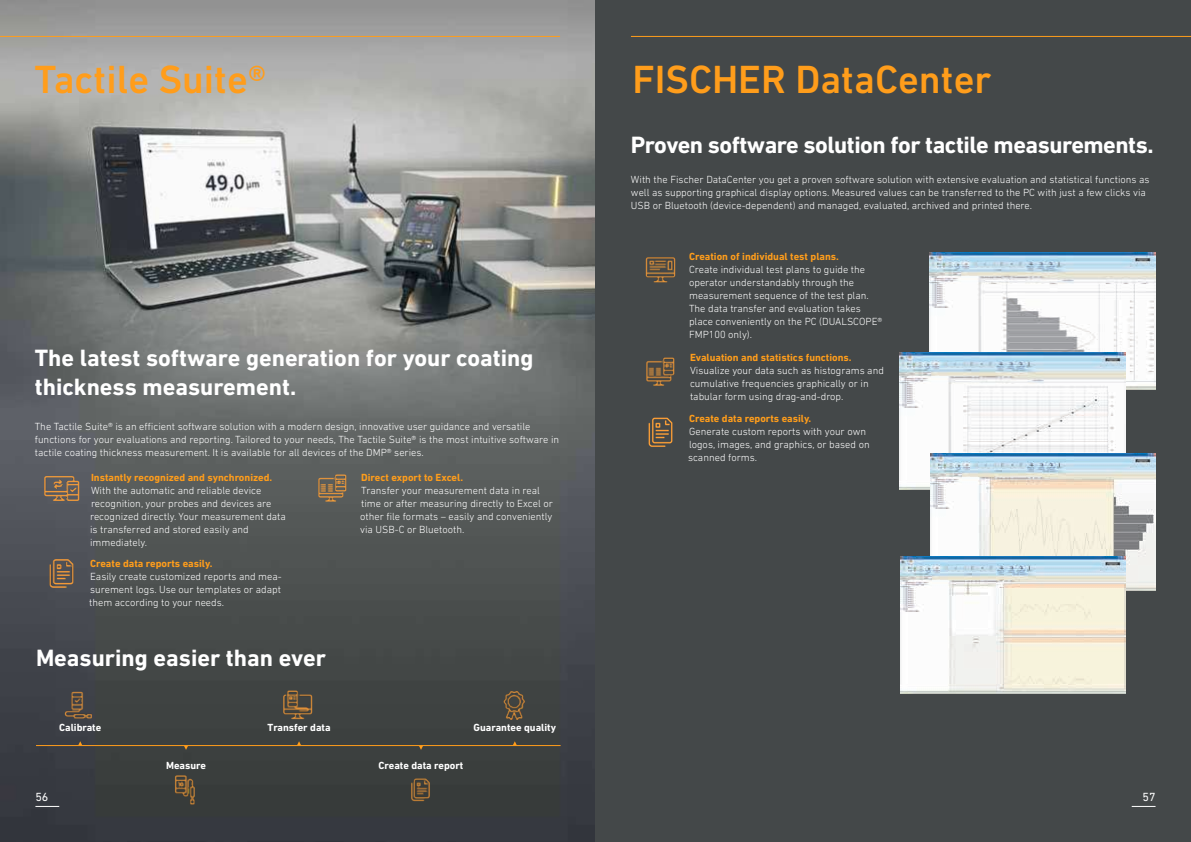
<style>
.page{position:relative;width:1191px;height:842px;background:#fff}
.page>*{position:absolute;margin:0;border:0;box-sizing:border-box;transform-origin:0 0}
.t1{font:500 40px "DIN Next LT Pro";color:#ff9d1b}
.t2{font:700 24px/28.8px "DIN Next LT Pro";color:#fff}
.t3{font:700 24px "DIN Next LT Pro";letter-spacing:-.02em;color:#fff}
.t4{font:12px "DIN Next LT Pro";color:#fff}
.t5{font:300 10.5px/13px "DIN Next LT Pro";color:#fff}
.t6{font:700 10.5px "DIN Next LT Pro";color:#ff9d1b}
.t7{font:700 10.5px "DIN Next LT Pro";color:#fff}
</style>
<div class="page">
<img style="left:0;top:0;width:595px;height:842px">
<div style="left:595px;top:0;width:596px;height:842px;background:#444849"></div>
<svg style="left:35px;top:806px;width:24px;height:1px"></svg>
<svg style="left:1131px;top:806px;width:24px;height:1px"></svg>
<img style="left:43px;top:470px;width:38px;height:36px">
<img style="left:316px;top:471px;width:33px;height:33px">
<img style="left:645px;top:257px;width:31px;height:26px">
<img style="left:646px;top:357px;width:29px;height:28px">
<img style="left:648px;top:417px;width:25px;height:30px">
<img style="left:40px;top:552px;width:42px;height:41px">
<hr style="left:36px;top:745px;width:524px;height:1px;background:#ff9d1b">
<img style="left:64px;top:690px;width:32px;height:31px">
<img style="left:498px;top:690px;width:32px;height:31px">
<img style="left:283px;top:690px;width:32px;height:31px">
<img style="left:170px;top:774px;width:32px;height:32px">
<img style="left:405px;top:774px;width:31px;height:32px">
<svg style="left:78px;top:741px;width:4px;height:4px"></svg>
<svg style="left:184px;top:746px;width:4px;height:4px"></svg>
<svg style="left:419px;top:746px;width:4px;height:4px"></svg>
<svg style="left:297px;top:741px;width:4px;height:4px"></svg>
<svg style="left:513px;top:741px;width:4px;height:4px"></svg>
<img style="left:930px;top:252px;width:225px;height:137px">
<img style="left:900px;top:352px;width:225px;height:137px">
<img style="left:930px;top:454px;width:225px;height:137px">
<img style="left:900px;top:557px;width:225px;height:137px">
<hr style="left:0;top:36px;width:560px;height:1px;background:#ff9d1b">
<hr style="left:631px;top:36px;width:560px;height:1px;background:#ff9d1b">
<h1 class="t1" style="left:35px;top:56px;width:233px">Tactile Suite®</h1>
<h1 class="t1" style="left:632px;top:56px;width:360px">FISCHER DataCenter</h1>
<h2 class="t3" style="left:631px;top:131px;width:524px">Proven software solution for tactile measurements.</h2>
<p class="t5" style="left:631px;top:173px;width:520px">With the Fischer DataCenter you get a proven software solution with extensive evaluation and statistical functions as well as supporting graphical display options. Measured values can be transferred to the PC with just a few clicks via<br>USB or Bluetooth (device-dependent) and managed, evaluated, archived and printed there.</p>
<h2 class="t2" style="left:35px;top:344px;width:500px">The latest software generation for your coating thickness measurement.</h2>
<p class="t5" style="left:35px;top:420px;width:526px">The Tactile Suite® is an efficient software solution with a modern design, innovative user guidance and versatile functions for your evaluations and reporting. Tailored to your needs, The Tactile Suite® is the most intuitive software in tactile coating thickness measurement. It is available for all devices of the DMP® series.</p>
<p class="t6" style="left:91px;top:471px;width:183px">Instantly recognized and synchronized.</p>
<p class="t5" style="left:90px;top:484px;width:197px">With the automatic and reliable device recognition, your probes and devices are recognized directly. Your measurement data is transferred and stored easily and immediately.</p>
<p class="t6" style="left:90px;top:557px;width:124px">Create data reports easily.</p>
<p class="t5" style="left:89px;top:570px;width:194px;text-align:justify">Easily create customized reports and mea&shy;surement logs. Use our templates or adapt them according to your needs.</p>
<h2 class="t2" style="left:36px;top:643px;width:291px">Measuring easier than ever</h2>
<p class="t6" style="left:361px;top:471px;width:103px">Direct export to Excel.</p>
<p class="t5" style="left:360px;top:484px;width:194px">Transfer your measurement data in real time or after measuring directly to Excel or other file formats – easily and conveniently via USB-C or Bluetooth.</p>
<p class="t7" style="left:59px;top:721px;width:44px">Calibrate</p>
<p class="t7" style="left:267px;top:721px;width:65px">Transfer data</p>
<p class="t7" style="left:473px;top:722px;width:84px">Guarantee quality</p>
<p class="t7" style="left:166px;top:759px;width:41px">Measure</p>
<p class="t7" style="left:378px;top:759px;width:86px">Create data report</p>
<p class="t6" style="left:689px;top:250px;width:151px">Creation of individual test plans.</p>
<p class="t5" style="left:689px;top:263px;width:195px">Create individual test plans to guide the operator understandably through the measurement sequence of the test plan.<br>The data transfer and evaluation takes place conveniently on the PC (DUALSCOPE® FMP100 only).</p>
<p class="t6" style="left:690px;top:351px;width:163px">Evaluation and statistics functions.</p>
<p class="t5" style="left:690px;top:364px;width:195px">Visualize your data such as histograms and cumulative frequencies graphically or in tabular form using drag-and-drop.</p>
<p class="t6" style="left:689px;top:413px;width:124px">Create data reports easily.</p>
<p class="t5" style="left:688px;top:425px;width:183px">Generate custom reports with your own logos, images, and graphics, or based on scanned forms.</p>
<p class="t4" style="left:35px;top:789px;width:15px">56</p>
<p class="t4" style="left:1142px;top:789px;width:15px">57</p>
</div>
